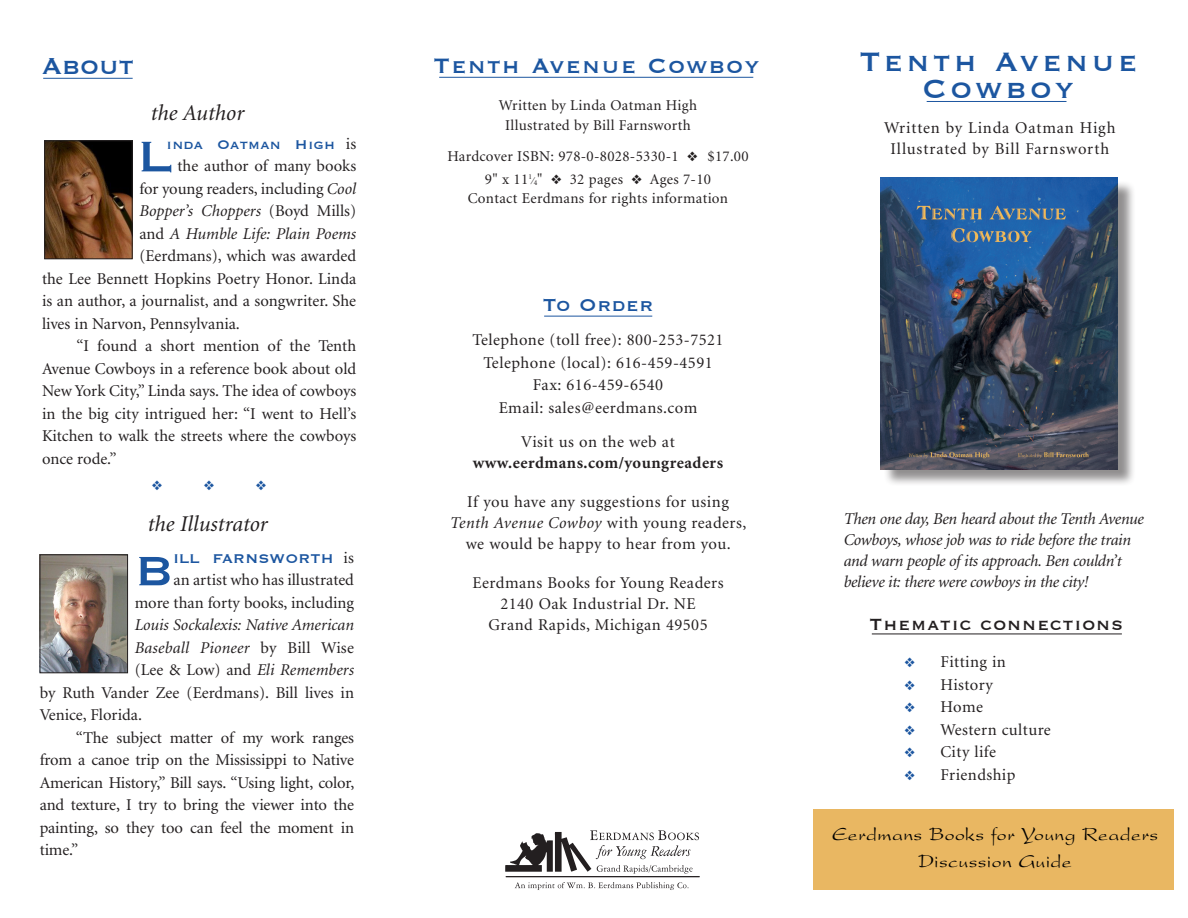
<style>
.page{position:relative;width:1188px;height:918px;background:#fff}
.page>*{position:absolute;margin:0;border:0;box-sizing:border-box;transform-origin:0 0}
.t1{font:56.25px "Copperplate";color:#1c56a0}
.t2{font:53.85px "Copperplate";color:#1c56a0}
.t3{font:34.5px "Copperplate";letter-spacing:.1em;color:#1c56a0}
.t4{font:30px "Copperplate";color:#1c56a0}
.t5{font:27px "Copperplate";letter-spacing:.05em;color:#1c56a0}
.t6{font:italic 22.5px "Minion";color:#231f20}
.t7{font:22.5px "Copperplate";letter-spacing:.03em;color:#1c56a0}
.t8{font:21px "Copperplate";letter-spacing:.05em;color:#231f20}
.t9{font:19.5px "President";letter-spacing:.025em;color:#000}
.t10{font:16.5px/22.5px "Minion";letter-spacing:.005em;color:#231f20;text-align:justify}
.t11{font:16.5px "Minion";letter-spacing:.03em;color:#231f20}
.t12{font:italic 16.5px/21px "Minion";letter-spacing:-.015em;color:#231f20}
.t13{font:16.5px "Minion";letter-spacing:.025em;color:#231f20}
.t14{font:16.5px "Minion";letter-spacing:.05em;color:#231f20}
.t15{font:italic 16.5px "Minion";letter-spacing:.03em;color:#231f20}
.t16{font:16.5px "Copperplate";letter-spacing:.015em;color:#1c56a0}
.t17{font:700 16.5px "Minion";letter-spacing:.03em;color:#231f20}
.t18{font:italic 16.5px "Minion";letter-spacing:.015em;color:#231f20}
.t19{font:15px "Minion";letter-spacing:.02em;color:#231f20}
.s1{color:#fff}
.s2{font-family:"Minion";color:#231f20}
.s3{font-style:italic}
.s4{font-style:normal}
.s5{font-size:10.5px}
.s6{color:#1c56a0}
</style>
<div class="page">
<div style="left:814px;top:809px;width:360px;height:81px;background:#e9b762"></div>
<hr style="left:927px;top:101px;width:139px;height:1px;background:#1c56a0">
<hr style="left:439px;top:77px;width:314px;height:1px;background:#1c56a0">
<hr style="left:872px;top:634px;width:250px;height:1px;background:#231f20">
<hr style="left:544px;top:316px;width:108px;height:1px;background:#1c56a0">
<hr style="left:43px;top:78px;width:90px;height:1px;background:#1c56a0">
<svg style="left:505px;top:830px;width:194px;height:44px"></svg>
<hr style="left:506px;top:876px;width:194px;height:1px;background:#231f20">
<svg style="left:515px;top:882px;width:174px;height:8px"></svg>
<div style="left:883px;top:180px;width:253px;height:307px;background:#231f20;opacity:.5"></div>
<img style="left:881px;top:178px;width:236px;height:291px">
<img style="left:42px;top:556px;width:84px;height:115px">
<div style="left:40px;top:554px;width:88px;height:119px;border:1px solid #231f20"></div>
<img style="left:46px;top:142px;width:85px;height:115px">
<div style="left:44px;top:140px;width:89px;height:119px;border:1px solid #231f20"></div>
<p class="t4" style="left:42px;top:47px;width:93px">About</p>
<p class="t5" style="left:434px;top:48px;width:327px">Tenth Avenue Cowboy</p>
<p class="t6" style="left:151px;top:101px;width:95px">the Author</p>
<p class="t16" style="left:139px;top:134px;width:218px"><span class="s1">ind</span>inda Oatman High <span class="s2">is</span></p>
<p class="t10" style="left:139px;top:156px;width:218px"><span class="s1">the</span> the author of many books</p>
<p class="t10" style="left:139px;top:178px;width:218px">for young readers, including <span class="s3">Cool</span></p>
<p class="t12" style="left:139px;top:201px;width:218px">Bopper’s Choppers <span class="s4">(Boyd Mills)</span></p>
<p class="t12" style="left:139px;top:224px;width:218px"><span class="s4">and</span> A Humble Life: Plain Poems</p>
<p class="t10" style="left:139px;top:246px;width:218px">(Eerdmans), which was awarded</p>
<p class="t10" style="left:42px;top:268px;width:316px">the Lee Bennett Hopkins Poetry Honor. Linda</p>
<p class="t10" style="left:42px;top:291px;width:316px">is an author, a journalist, and a songwriter. She</p>
<p class="t10" style="left:42px;top:313px;width:199px">lives in Narvon, Pennsylvania.</p>
<p class="t10" style="left:42px;top:336px;width:316px;text-indent:35px">“I found a short mention of the Tenth Avenue Cowboys in a reference book about old New York City,” Linda says. The idea of cowboys in the big city intrigued her: “I went to Hell’s Kitchen to walk the streets where the cowboys once rode.”</p>
<p class="t1" style="left:138px;top:120px;width:36px">L</p>
<p class="t6" style="left:148px;top:513px;width:122px">the Illustrator</p>
<p class="t2" style="left:135px;top:536px;width:40px">B</p>
<p class="t16" style="left:174px;top:548px;width:182px">ILL FARNSWORTH <span class="s2">is</span></p>
<p class="t10" style="left:174px;top:569px;width:182px">an artist who has illustrated</p>
<p class="t10" style="left:135px;top:592px;width:221px">more than forty books, including</p>
<p class="t12" style="left:135px;top:615px;width:221px">Louis Sockalexis: Native American</p>
<p class="t18" style="left:135px;top:639px;width:221px">Baseball Pioneer <span class="s4">by Bill Wise</span></p>
<p class="t10" style="left:135px;top:659px;width:221px">(Lee &amp; Low) and <span class="s3">Eli Remembers</span></p>
<p class="t10" style="left:40px;top:682px;width:316px">by Ruth Vander Zee (Eerdmans). Bill lives in</p>
<p class="t10" style="left:40px;top:704px;width:104px">Venice, Florida.</p>
<p class="t10" style="left:40px;top:727px;width:316px;text-indent:36px">“The subject matter of my work ranges from a canoe trip on the Mississippi to Native American History,” Bill says. “Using light, color, and texture, I try to bring the viewer into the painting, so they too can feel the moment in time.”</p>
<p class="t19" style="left:499px;top:98px;width:200px">Written by Linda Oatman High</p>
<p class="t19" style="left:505px;top:118px;width:187px">Illustrated by Bill Farnsworth</p>
<p class="t19" style="left:447px;top:149px;width:303px">Hardcover ISBN: 978-0-8028-5330-1 ❖ $17.00</p>
<p class="t19" style="left:485px;top:172px;width:228px">9" x 11<sup>1</sup><span class="s5">⁄</span><sub>4</sub>" ❖ 32 pages ❖ Ages 7-10</p>
<p class="t19" style="left:468px;top:191px;width:262px">Contact Eerdmans for rights information</p>
<p class="t7" style="left:543px;top:290px;width:112px">To Order</p>
<p class="t11" style="left:473px;top:332px;width:253px">Telephone (toll free): 800-253-7521</p>
<p class="t11" style="left:483px;top:355px;width:231px">Telephone (local): 616-459-4591</p>
<p class="t11" style="left:533px;top:377px;width:132px">Fax: 616-459-6540</p>
<p class="t11" style="left:499px;top:400px;width:200px">Email: sales@eerdmans.com</p>
<p class="t11" style="left:521px;top:434px;width:155px">Visit us on the web at</p>
<p class="t17" style="left:473px;top:455px;width:252px">www.eerdmans.com/youngreaders</p>
<p class="t11" style="left:467px;top:494px;width:263px">If you have any suggestions for using</p>
<p class="t15" style="left:450px;top:515px;width:298px">Tenth Avenue Cowboy <span class="s4">with young readers,</span></p>
<p class="t11" style="left:466px;top:536px;width:267px">we would be happy to hear from you.</p>
<p class="t11" style="left:472px;top:575px;width:253px">Eerdmans Books for Young Readers</p>
<p class="t11" style="left:500px;top:596px;width:197px">2140 Oak Industrial Dr. NE</p>
<p class="t11" style="left:488px;top:617px;width:221px">Grand Rapids, Michigan 49505</p>
<p class="t3" style="left:859px;top:39px;width:279px">Tenth Avenue</p>
<p class="t3" style="left:923px;top:66px;width:153px">Cowboy</p>
<p class="t14" style="left:884px;top:120px;width:233px">Written by Linda Oatman High</p>
<p class="t14" style="left:891px;top:141px;width:220px">Illustrated by Bill Farnsworth</p>
<p class="t12" style="left:844px;top:509px;width:302px">Then one day, Ben heard about the Tenth Avenue Cowboys, whose job was to ride before the train and warn people of its approach. Ben couldn’t believe it: there were cowboys in the city!</p>
<p class="t8" style="left:870px;top:611px;width:255px">Thematic connections</p>
<p class="t13" style="left:904px;top:654px;width:103px"><span class="s6">❖</span> Fitting in</p>
<p class="t13" style="left:904px;top:676px;width:90px"><span class="s6">❖</span> History</p>
<p class="t10" style="left:904px;top:696px;width:80px"><span class="s6">❖</span> Home</p>
<p class="t13" style="left:904px;top:721px;width:148px"><span class="s6">❖</span> Western culture</p>
<p class="t13" style="left:904px;top:744px;width:93px"><span class="s6">❖</span> City life</p>
<p class="t13" style="left:904px;top:766px;width:112px"><span class="s6">❖</span> Friendship</p>
<p class="t9" style="left:832px;top:823px;width:328px">Eerdmans Books for Young Readers</p>
<p class="t9" style="left:919px;top:850px;width:154px">Discussion Guide</p>
</div>
